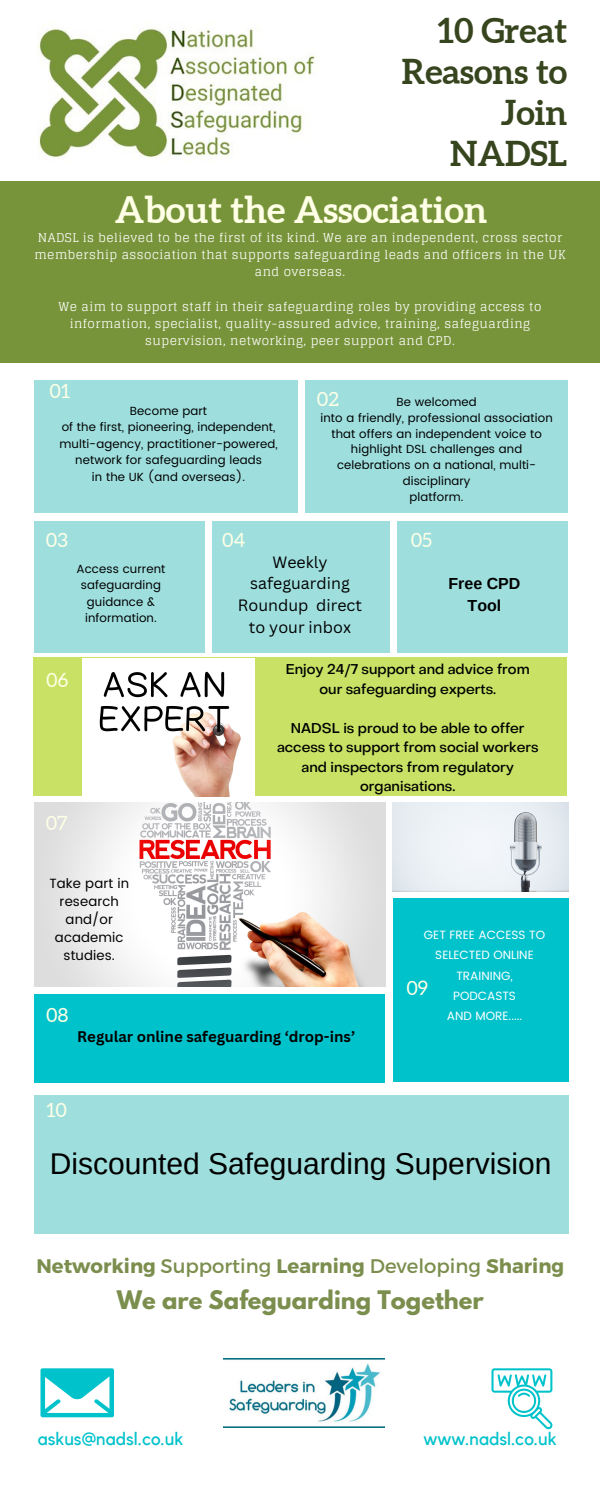
<style>
.page{position:relative;width:600px;height:1500px;background:#fff}
.page>*{position:absolute;margin:0;border:0;box-sizing:border-box;transform-origin:0 0}
.t1{font:700 36.5px "Aleo";color:#feffe6}
.t2{font:700 34.3px/41px "Aleo";color:#37451e;text-align:right}
.t3{font:30px "Arimo";color:#000}
.t4{font:700 22.7px "League Spartan";color:#7b8e4d}
.t5{font:700 19.7px "Montserrat";color:#7b8e4d}
.t6{font:19.7px "Aleo";color:#feffe6}
.t7{font:18px "Kollektif";color:#00c2cb}
.t8{font:16px/21.8px "Canva Sans";color:#000;text-align:center}
.t9{font:700 16px/21.8px "Arimo";color:#000;text-align:center}
.t10{font:700 15px "Canva Sans";color:#000}
.t11{font:500 14px/19.5px "Object Sans";color:#000;text-align:center}
.t12{font:13.3px/18.1px "Poppins";letter-spacing:.01em;color:#000;text-align:center}
.t13{font:12.1px/17.2px "Glegoo";letter-spacing:.04em;color:#fff;text-align:center}
.t14{font:12px "Poppins";color:#fff}
.t15{font:11.8px/15.8px "Poppins";letter-spacing:.01em;color:#000;text-align:center}
.s1{font-weight:400}
</style>
<div class="page">
<div style="left:34px;top:381px;width:264px;height:132px;background:#9edfde"></div>
<div style="left:305px;top:381px;width:263px;height:132px;background:#9edfde"></div>
<div style="left:34px;top:521px;width:171px;height:132px;background:#9edfde"></div>
<div style="left:212px;top:521px;width:178px;height:132px;background:#9edfde"></div>
<div style="left:397px;top:521px;width:171px;height:132px;background:#9edfde"></div>
<div style="left:0;top:182px;width:600px;height:180px;background:#78943a"></div>
<div style="left:34px;top:1095px;width:534px;height:138px;background:#9edfde"></div>
<img style="left:34px;top:803px;width:351px;height:183px">
<div style="left:34px;top:994px;width:351px;height:88px;background:#00c2cb"></div>
<img style="left:393px;top:803px;width:175px;height:88px">
<div style="left:393px;top:899px;width:175px;height:183px;background:#00c2cb"></div>
<div style="left:33px;top:657px;width:533px;height:138px;background:#c9e265"></div>
<svg style="left:41px;top:1368px;width:73px;height:49px"></svg>
<img style="left:39px;top:22px;width:276px;height:140px">
<svg style="left:492px;top:1368px;width:60px;height:61px"></svg>
<img style="left:83px;top:658px;width:171px;height:138px">
<img style="left:224px;top:1358px;width:160px;height:70px">
<p class="t2" style="left:402px;top:9px;width:167px">10 Great<br>Reasons to<br>Join<br>NADSL</p>
<p class="t1" style="left:115px;top:188px;width:374px">About the Association</p>
<p class="t13" style="left:34px;top:229px;width:533px">NADSL is believed to be the first of its kind. We are an independent, cross sector membership association that supports safeguarding leads and officers in the UK and overseas.</p>
<p class="t13" style="left:59px;top:298px;width:484px">We aim to support staff in their safeguarding roles by providing access to information, specialist, quality-assured advice, training, safeguarding supervision, networking, peer support and CPD.</p>
<h5 class="t6" style="left:50px;top:380px;width:22px">01</h5>
<h1 class="t15" style="left:130px;top:403px;width:79px">Become part</h1>
<p class="t15" style="left:62px;top:419px;width:215px">of the first, pioneering, independent,</p>
<h1 class="t15" style="left:59px;top:435px;width:220px;line-height:16.5px">multi-agency, practitioner-powered, network for safeguarding leads</h1>
<p class="t15" style="left:92px;top:469px;width:155px">in the UK (and overseas).</p>
<p class="t6" style="left:46px;top:529px;width:23px">03</p>
<p class="t6" style="left:222px;top:529px;width:25px">04</p>
<p class="t6" style="left:317px;top:388px;width:23px">02</p>
<p class="t15" style="left:397px;top:394px;width:82px">Be welcomed</p>
<p class="t15" style="left:321px;top:410px;width:234px">into a friendly, professional association</p>
<p class="t15" style="left:331px;top:426px;width:212px">that offers an independent voice to highlight DSL challenges and celebrations on a national, multi&shy;disciplinary</p>
<p class="t15" style="left:410px;top:489px;width:55px">platform.</p>
<p class="t6" style="left:411px;top:529px;width:23px">05</p>
<p class="t15" style="left:76px;top:561px;width:90px">Access current</p>
<h5 class="t15" style="left:81px;top:577px;width:82px">safeguarding</h5>
<p class="t15" style="left:85px;top:593px;width:73px;line-height:16.5px;text-align:left">guidance &amp; information.</p>
<p class="t6" style="left:46px;top:669px;width:24px">06</p>
<p class="t6" style="left:46px;top:812px;width:24px">07</p>
<p class="t12" style="left:49px;top:874px;width:81px">Take part in</p>
<p class="t12" style="left:55px;top:892px;width:70px">research and/or academic</p>
<p class="t12" style="left:64px;top:947px;width:53px">studies.</p>
<p class="t6" style="left:46px;top:1004px;width:24px">08</p>
<p class="t8" style="left:238px;top:550px;width:126px">Weekly safeguarding<br>Roundup direct to your inbox</p>
<p class="t9" style="left:449px;top:572px;width:74px">Free CPD<br>Tool</p>
<p class="t11" style="left:286px;top:661px;width:245px">Enjoy 24/7 support and advice from our safeguarding experts.</p>
<h2 class="t11" style="left:277px;top:719px;width:263px">NADSL is proud to be able to offer access to support from social workers and inspectors from regulatory organisations.</h2>
<p class="t14" style="left:424px;top:928px;width:123px">GET FREE ACCESS TO</p>
<p class="t14" style="left:435px;top:948px;width:100px">SELECTED ONLINE</p>
<p class="t14" style="left:456px;top:969px;width:58px">TRAINING,</p>
<h6 class="t14" style="left:453px;top:989px;width:64px">PODCASTS</h6>
<p class="t14" style="left:447px;top:1009px;width:77px">AND MORE.....</p>
<p class="t6" style="left:406px;top:977px;width:23px">09</p>
<h3 class="t10" style="left:77px;top:1026px;width:279px">Regular online safeguarding ‘drop-ins’</h3>
<p class="t6" style="left:47px;top:1099px;width:22px">10</p>
<p class="t3" style="left:50px;top:1147px;width:503px">Discounted Safeguarding Supervision</p>
<p class="t5" style="left:36px;top:1253px;width:529px">Networking <span class="s1">Supporting</span> Learning <span class="s1">Developing</span> Sharing</p>
<p class="t4" style="left:117px;top:1288px;width:368px">We are Safeguarding Together</p>
<p class="t7" style="left:38px;top:1430px;width:147px">askus@nadsl.co.uk</p>
<p class="t7" style="left:424px;top:1430px;width:135px">www.nadsl.co.uk</p>
</div>
